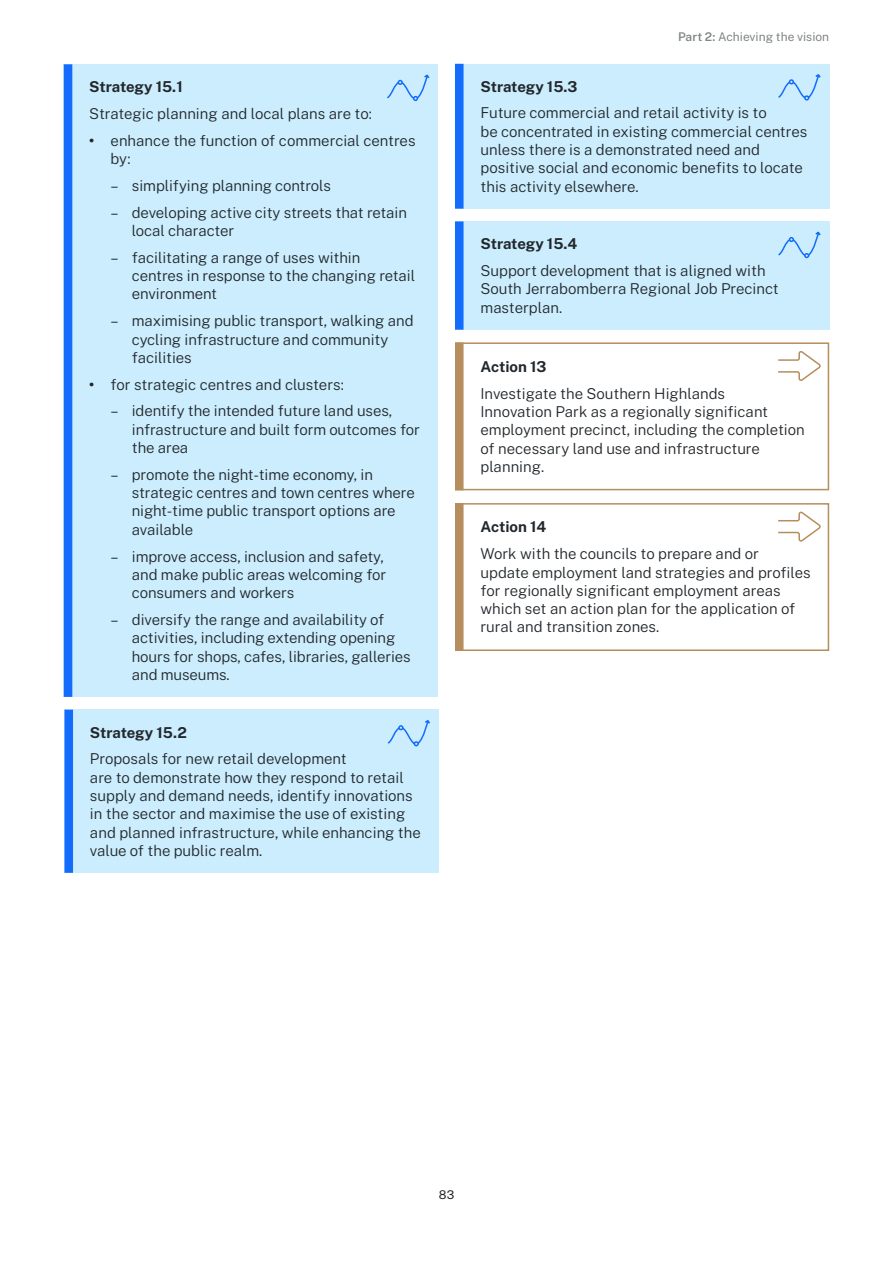
<style>
.page{position:relative;width:893px;height:1263px;background:#fff}
.page>*{position:absolute;margin:0;border:0;box-sizing:border-box;transform-origin:0 0}
.Body{font:300 15px/18.3px "Public Sans";color:#22272b}
.Level_2_bullet{font:300 15px/18.3px "Public Sans";letter-spacing:-.005em;color:#22272b}
.Level_1_bullet{font:300 15px/18.3px "Public Sans";color:#22272b}
.Body-2{font:700 15px "Public Sans";letter-spacing:-.005em;color:#22272b}
.t1{font:12px "Public Sans";color:#808587}
.t2{font:12px "Public Sans";color:#22272b}
.s1{font-weight:700}
.s2{font-weight:600}
</style>
<div class="page">
<div style="left:64px;top:64px;width:374px;height:633px;background:#cbedfd"></div>
<div style="left:64px;top:710px;width:375px;height:163px;background:#cbedfd"></div>
<div style="left:455px;top:64px;width:374px;height:145px;background:#cbedfd"></div>
<div style="left:64px;top:64px;width:8px;height:633px;background:#146cfd"></div>
<svg style="left:387px;top:74px;width:43px;height:28px"></svg>
<div style="left:64px;top:710px;width:9px;height:163px;background:#146cfd"></div>
<svg style="left:387px;top:720px;width:43px;height:27px"></svg>
<div style="left:455px;top:64px;width:9px;height:145px;background:#146cfd"></div>
<svg style="left:778px;top:74px;width:43px;height:27px"></svg>
<div style="left:455px;top:221px;width:374px;height:109px;background:#cbedfd"></div>
<div style="left:455px;top:221px;width:9px;height:109px;background:#146cfd"></div>
<svg style="left:778px;top:231px;width:43px;height:28px"></svg>
<div style="left:455px;top:342px;width:374px;height:148px;border:2px solid #b68d5d"></div>
<div style="left:455px;top:503px;width:374px;height:148px;border:2px solid #b68d5d"></div>
<div style="left:455px;top:342px;width:9px;height:148px;background:#b68d5d"></div>
<svg style="left:778px;top:351px;width:43px;height:30px"></svg>
<div style="left:455px;top:503px;width:9px;height:148px;background:#b68d5d"></div>
<svg style="left:778px;top:511px;width:43px;height:30px"></svg>
<p class="Body-2" style="left:89px;top:76px;width:95px">Strategy 15.1</p>
<p class="Body" style="left:89px;top:103px;width:284px">Strategic planning and local plans are to:</p>
<p class="Level_1_bullet" style="left:111px;top:130px;width:307px;text-indent:-21px"><span class="s1">•</span> enhance the function of commercial centres by:</p>
<p class="Level_2_bullet" style="left:111px;top:175px;width:222px">– simplifying planning controls</p>
<p class="Level_2_bullet" style="left:132px;top:202px;width:277px;text-indent:-21px">– developing active city streets that retain local character</p>
<p class="Level_2_bullet" style="left:132px;top:247px;width:285px;text-indent:-21px">– facilitating a range of uses within centres in response to the changing retail environment</p>
<p class="Level_2_bullet" style="left:132px;top:311px;width:283px;text-indent:-21px">– maximising public transport, walking and cycling infrastructure and community facilities</p>
<p class="Level_1_bullet" style="left:89px;top:374px;width:256px"><span class="s1">•</span> for strategic centres and clusters:</p>
<p class="Level_2_bullet" style="left:132px;top:401px;width:290px;text-indent:-21px">– identify the intended future land uses, infrastructure and built form outcomes for the area</p>
<p class="Level_2_bullet" style="left:132px;top:464px;width:284px;text-indent:-21px">– promote the night-time economy, in strategic centres and town centres where night-time public transport options are available</p>
<p class="Level_2_bullet" style="left:132px;top:546px;width:256px;text-indent:-21px">– improve access, inclusion and safety, and make public areas welcoming for consumers and workers</p>
<p class="Level_2_bullet" style="left:132px;top:609px;width:281px;text-indent:-21px">– diversify the range and availability of activities, including extending opening hours for shops, cafes, libraries, galleries and museums.</p>
<p class="Body-2" style="left:90px;top:721px;width:98px">Strategy 15.2</p>
<p class="Body" style="left:90px;top:749px;width:332px">Proposals for new retail development<br>are to demonstrate how they respond to retail supply and demand needs, identify innovations in the sector and maximise the use of existing and planned infrastructure, while enhancing the value of the public realm.</p>
<p class="t1" style="left:678px;top:28px;width:153px"><span class="s2">Part 2:</span> Achieving the vision</p>
<p class="Body-2" style="left:480px;top:75px;width:99px">Strategy 15.3</p>
<p class="Body" style="left:480px;top:103px;width:328px">Future commercial and retail activity is to<br>be concentrated in existing commercial centres unless there is a demonstrated need and positive social and economic benefits to locate this activity elsewhere.</p>
<p class="Body-2" style="left:480px;top:233px;width:98px">Strategy 15.4</p>
<p class="Body" style="left:480px;top:261px;width:300px">Support development that is aligned with<br>South Jerrabomberra Regional Job Precinct masterplan.</p>
<p class="Body-2" style="left:480px;top:355px;width:68px">Action 13</p>
<p class="Body" style="left:480px;top:383px;width:326px">Investigate the Southern Highlands<br>Innovation Park as a regionally significant employment precinct, including the completion of necessary land use and infrastructure planning.</p>
<p class="Body-2" style="left:480px;top:516px;width:67px">Action 14</p>
<p class="Body" style="left:480px;top:544px;width:332px">Work with the councils to prepare and or update employment land strategies and profiles for regionally significant employment areas which set an action plan for the application of rural and transition zones.</p>
<p class="t2" style="left:439px;top:1186px;width:17px">83</p>
</div>
